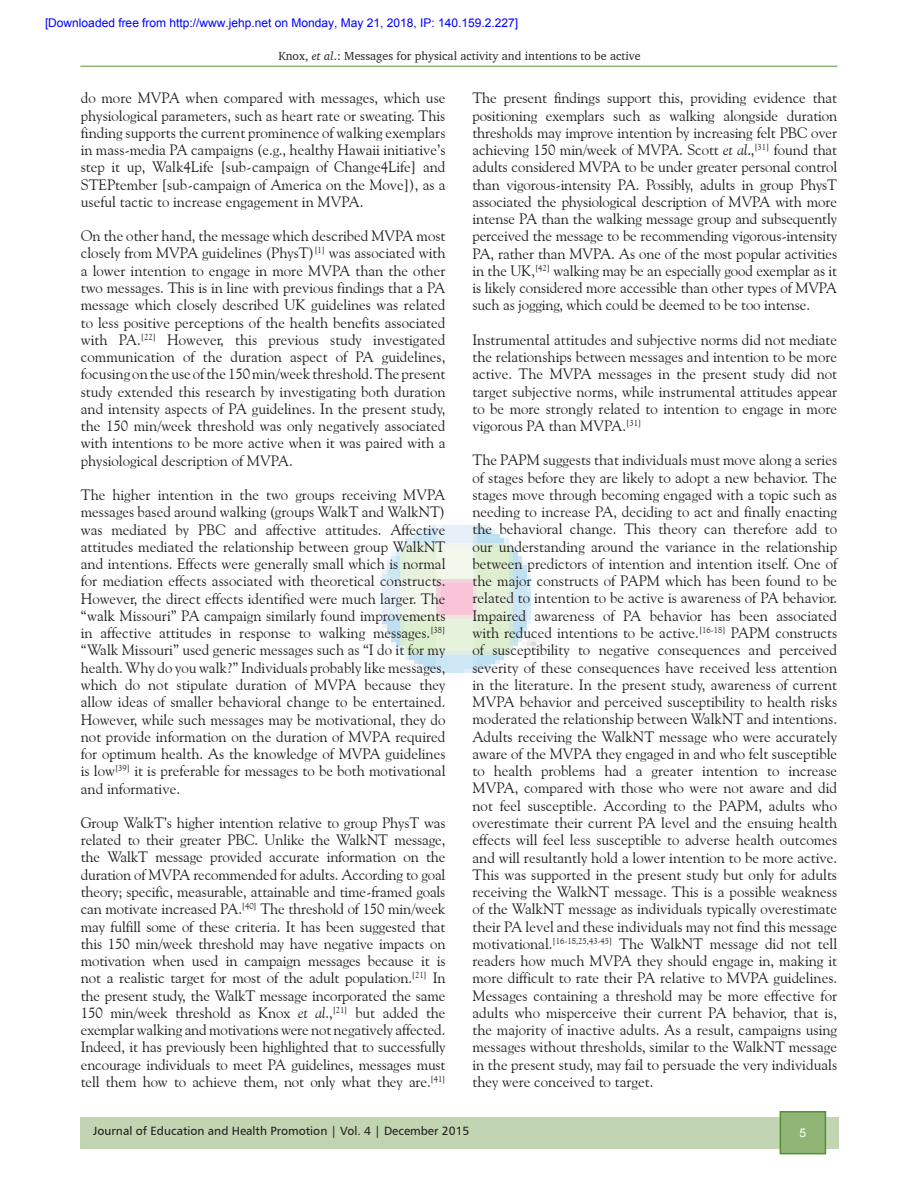
<style>
.page{position:relative;width:918px;height:1188px;background:#fff}
.page>*{position:absolute;margin:0;border:0;box-sizing:border-box;transform-origin:0 0}
.t1{font:15px/17.2px "Goudy Old Style BT";color:#231f20;text-align:justify}
.t2{font:12px "Arial";color:#00f}
.t3{font:12px "Charter BT";color:#231f20}
.t4{font:12px "Humanist 777 BT Roman B";color:#231f20}
.t5{font:12px "Arial";color:#fff}
.s1{font-style:italic}
</style>
<div class="page">
<img style="left:382px;top:525px;width:158px;height:148px">
<hr style="left:80px;top:66px;width:758px;height:1px;background:#8eb475">
<div style="left:81px;top:1117px;width:758px;height:31px;background:#c2d5b2"></div>
<div style="left:780px;top:1111px;width:46px;height:43px;background:#90b577;border:2px solid #509030"></div>
<p class="t2" style="left:45px;top:16px;width:475px">[Downloaded free from http://www.jehp.net on Monday, May 21, 2018, IP: 140.159.2.227]</p>
<p class="t3" style="left:278px;top:49px;width:364px">Knox, <span class="s1">et al</span>.: Messages for physical activity and intentions to be active</p>
<p class="t1" style="left:81px;top:89px;width:366px">do more MVPA when compared with messages, which use physiological parameters, such as heart rate or sweating. This finding supports the current prominence of walking exemplars in mass‑media PA campaigns (e.g., healthy Hawaii initiative’s step it up, Walk4Life [sub‑campaign of Change4Life] and STEPtember [sub‑campaign of America on the Move]), as a useful tactic to increase engagement in MVPA.</p>
<p class="t1" style="left:81px;top:227px;width:366px">On the other hand, the message which described MVPA most closely from MVPA guidelines (PhysT)<sup>[1]</sup> was associated with a lower intention to engage in more MVPA than the other two messages. This is in line with previous findings that a PA message which closely described UK guidelines was related to less positive perceptions of the health benefits associated with PA.<sup>[22]</sup> However, this previous study investigated communication of the duration aspect of PA guidelines, focusing on the use of the 150min/week threshold. The present study extended this research by investigating both duration and intensity aspects of PA guidelines. In the present study, the 150 min/week threshold was only negatively associated with intentions to be more active when it was paired with a physiological description of MVPA.</p>
<p class="t1" style="left:81px;top:486px;width:366px">The higher intention in the two groups receiving MVPA messages based around walking (groups WalkT and WalkNT) was mediated by PBC and affective attitudes. Affective attitudes mediated the relationship between group WalkNT and intentions. Effects were generally small which is normal for mediation effects associated with theoretical constructs.<br>However, the direct effects identified were much larger. The “walk Missouri” PA campaign similarly found improvements in affective attitudes in response to walking messages.<sup>[38] </sup>“Walk Missouri” used generic messages such as “I do it for my health. Why do you walk?” Individuals probably like messages, which do not stipulate duration of MVPA because they allow ideas of smaller behavioral change to be entertained.<br>However, while such messages may be motivational, they do not provide information on the duration of MVPA required for optimum health. As the knowledge of MVPA guidelines is low<sup>[39]</sup> it is preferable for messages to be both motivational and informative.</p>
<p class="t1" style="left:81px;top:814px;width:366px">Group WalkT’s higher intention relative to group PhysT was related to their greater PBC. Unlike the WalkNT message, the WalkT message provided accurate information on the duration of MVPA recommended for adults. According to goal theory; specific, measurable, attainable and time‑framed goals can motivate increased PA.<sup>[40]</sup> The threshold of 150 min/week may fulfill some of these criteria. It has been suggested that this 150 min/week threshold may have negative impacts on motivation when used in campaign messages because it is not a realistic target for most of the adult population.<sup>[21]</sup> In the present study, the WalkT message incorporated the same 150 min/week threshold as Knox <span class="s1">et al</span>.,<sup>[21]</sup> but added the exemplar walking and motivations were not negatively affected.<br>Indeed, it has previously been highlighted that to successfully encourage individuals to meet PA guidelines, messages must tell them how to achieve them, not only what they are.<sup>[41]</sup></p>
<p class="t1" style="left:472px;top:89px;width:366px">The present findings support this, providing evidence that positioning exemplars such as walking alongside duration thresholds may improve intention by increasing felt PBC over achieving 150 min/week of MVPA. Scott <span class="s1">et al</span>.,<sup>[31]</sup> found that adults considered MVPA to be under greater personal control than vigorous‑intensity PA. Possibly, adults in group PhysT associated the physiological description of MVPA with more intense PA than the walking message group and subsequently perceived the message to be recommending vigorous‑intensity PA, rather than MVPA. As one of the most popular activities in the UK,<sup>[42]</sup> walking may be an especially good exemplar as it is likely considered more accessible than other types of MVPA such as jogging, which could be deemed to be too intense.</p>
<p class="t1" style="left:472px;top:331px;width:366px">Instrumental attitudes and subjective norms did not mediate the relationships between messages and intention to be more active. The MVPA messages in the present study did not target subjective norms, while instrumental attitudes appear to be more strongly related to intention to engage in more vigorous PA than MVPA.<sup>[31]</sup></p>
<p class="t1" style="left:472px;top:451px;width:366px">The PAPM suggests that individuals must move along a series of stages before they are likely to adopt a new behavior. The stages move through becoming engaged with a topic such as needing to increase PA, deciding to act and finally enacting the behavioral change. This theory can therefore add to our understanding around the variance in the relationship between predictors of intention and intention itself. One of the major constructs of PAPM which has been found to be related to intention to be active is awareness of PA behavior.<br>Impaired awareness of PA behavior has been associated with reduced intentions to be active.<sup>[16‑18]</sup> PAPM constructs of susceptibility to negative consequences and perceived severity of these consequences have received less attention in the literature. In the present study, awareness of current MVPA behavior and perceived susceptibility to health risks moderated the relationship between WalkNT and intentions.<br>Adults receiving the WalkNT message who were accurately aware of the MVPA they engaged in and who felt susceptible to health problems had a greater intention to increase MVPA, compared with those who were not aware and did not feel susceptible. According to the PAPM, adults who overestimate their current PA level and the ensuing health effects will feel less susceptible to adverse health outcomes and will resultantly hold a lower intention to be more active.<br>This was supported in the present study but only for adults receiving the WalkNT message. This is a possible weakness of the WalkNT message as individuals typically overestimate their PA level and these individuals may not find this message motivational.<sup>[16‑18,25,43‑45]</sup> The WalkNT message did not tell readers how much MVPA they should engage in, making it more difficult to rate their PA relative to MVPA guidelines.<br>Messages containing a threshold may be more effective for adults who misperceive their current PA behavior, that is, the majority of inactive adults. As a result, campaigns using messages without thresholds, similar to the WalkNT message in the present study, may fail to persuade the very individuals they were conceived to target.</p>
<p class="t4" style="left:93px;top:1123px;width:378px">Journal of Education and Health Promotion | Vol. 4 | December 2015</p>
<p class="t5" style="left:800px;top:1125px;width:8px">5</p>
</div>
